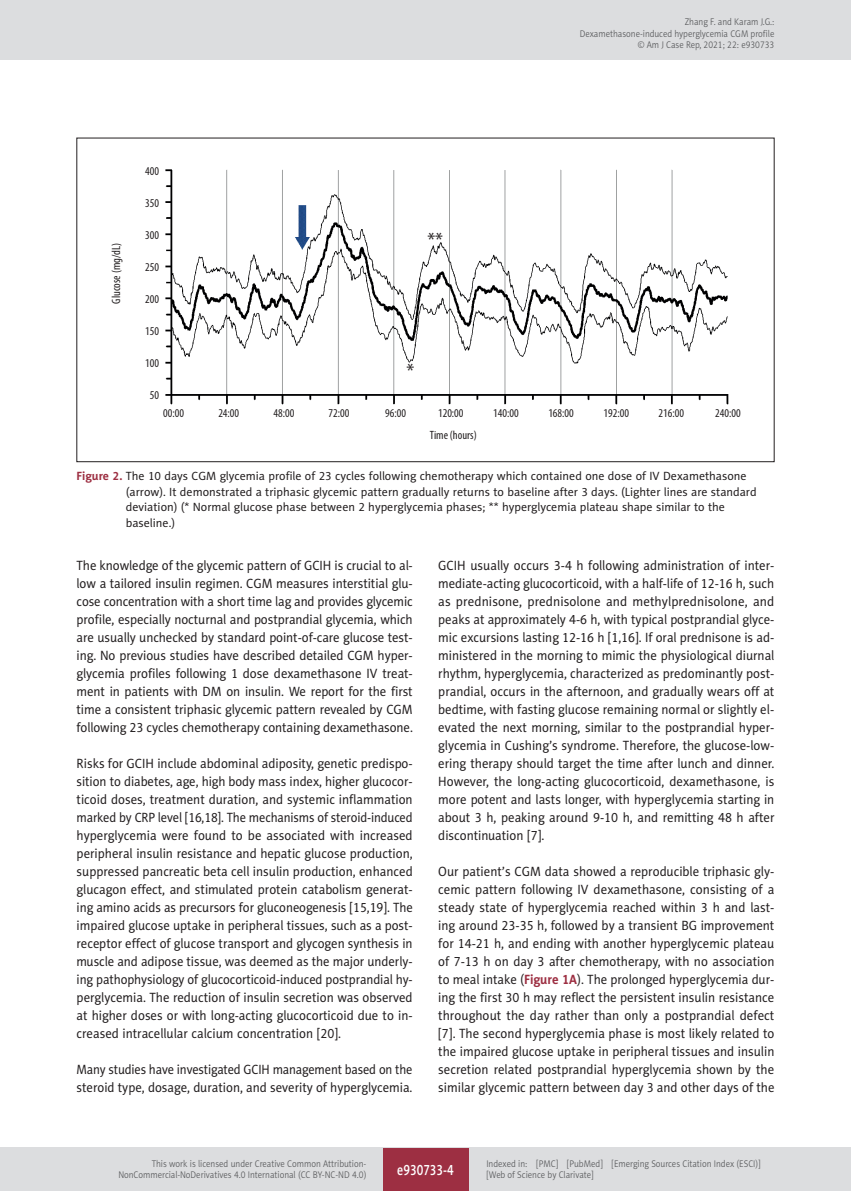
<style>
.page{position:relative;width:851px;height:1191px;background:#fff}
.page>*{position:absolute;margin:0;border:0;box-sizing:border-box;transform-origin:0 0}
.t1{font:condensed 21px "Myriad Pro";color:#231f20}
.t2{font:15px "Naomi Sans EFN Medium";color:#fff;scale:.8 1}
.AJCR_Body{font:13.5px/18px "Naomi Sans EFN";color:#231f20;text-align:justify;scale:.95 1}
.AJCR_Body-2{font:13.5px/18px "Naomi Sans EFN";color:#231f20;scale:.92 1}
.AJCR_Rycina_tytul{font:12px/15.8px "Naomi Sans EFN";color:#231f20}
.t3{font:condensed 12px "Myriad Pro";color:#231f20}
.t4{font:9.75px/11.2px "Naomi Sans EFN Light";color:#57585a;text-align:right;scale:.9 1}
.s1{font-weight:700;color:#9d2f42}
</style>
<div class="page">
<img style="left:165px;top:169px;width:564px;height:236px">
<div style="left:0;top:0;width:850px;height:60px;background:#dcdddf"></div>
<hr style="left:850px;top:0;width:1px;height:60px;background:#dcdddf">
<div style="left:0;top:1148px;width:850px;height:43px;background:#dcdddf"></div>
<div style="left:383px;top:1147px;width:85px;height:43px;background:#9d2f42"></div>
<p class="t4" style="left:579px;top:16px;width:218px">Zhang F. and Karam J.G.:<br>Dexamethasone-induced hyperglycemia CGM profile © Am J Case Rep, 2021; 22: e930733</p>
<p class="t3" style="left:109px;top:303px;width:62px;rotate:-90deg">Glucose (mg/dL)</p>
<p class="t3" style="left:145px;top:164px;width:15px">400</p>
<p class="t3" style="left:145px;top:196px;width:15px">350</p>
<p class="t3" style="left:145px;top:228px;width:15px">300</p>
<p class="t3" style="left:145px;top:260px;width:15px">250</p>
<p class="t3" style="left:145px;top:292px;width:15px">200</p>
<p class="t3" style="left:145px;top:324px;width:15px">150</p>
<p class="t3" style="left:145px;top:356px;width:15px">100</p>
<p class="t3" style="left:150px;top:388px;width:11px">50</p>
<p class="t3" style="left:163px;top:406px;width:22px">00:00</p>
<p class="t3" style="left:218px;top:406px;width:22px">24:00</p>
<p class="t3" style="left:273px;top:406px;width:22px">48:00</p>
<p class="t3" style="left:328px;top:406px;width:22px">72:00</p>
<p class="t1" style="left:427px;top:227px;width:17px">**</p>
<p class="t1" style="left:406px;top:359px;width:9px">*</p>
<p class="t3" style="left:385px;top:406px;width:22px">96:00</p>
<p class="t3" style="left:438px;top:406px;width:27px">120:00</p>
<p class="t3" style="left:493px;top:406px;width:27px">140:00</p>
<p class="t3" style="left:548px;top:406px;width:27px">168:00</p>
<p class="t3" style="left:603px;top:406px;width:27px">192:00</p>
<p class="t3" style="left:658px;top:406px;width:27px">216:00</p>
<p class="t3" style="left:715px;top:406px;width:27px">240:00</p>
<p class="t3" style="left:430px;top:428px;width:48px">Time (hours)</p>
<p class="AJCR_Rycina_tytul" style="left:126px;top:468px;width:632px;text-indent:-49px"><span class="s1">Figure 2.</span> The 10 days CGM glycemia profile of 23 cycles following chemotherapy which contained one dose of IV Dexamethasone (arrow). It demonstrated a triphasic glycemic pattern gradually returns to baseline after 3 days. (Lighter lines are standard deviation) (* Normal glucose phase between 2 hyperglycemia phases; ** hyperglycemia plateau shape similar to the baseline.)</p>
<p class="AJCR_Body" style="left:77px;top:556px;width:355px">The knowledge of the glycemic pattern of GCIH is crucial to al&shy;low a tailored insulin regimen. CGM measures interstitial glu&shy;cose concentration with a short time lag and provides glycemic profile, especially nocturnal and postprandial glycemia, which are usually unchecked by standard point-of-care glucose test&shy;ing. No previous studies have described detailed CGM hyper&shy;glycemia profiles following 1 dose dexamethasone IV treat&shy;ment in patients with DM on insulin. We report for the first time a consistent triphasic glycemic pattern revealed by CGM following 23 cycles chemotherapy containing dexamethasone.</p>
<p class="AJCR_Body" style="left:77px;top:754px;width:355px">Risks for GCIH include abdominal adiposity, genetic predispo&shy;sition to diabetes, age, high body mass index, higher glucocor&shy;ticoid doses, treatment duration, and systemic inflammation marked by CRP level [16,18]. The mechanisms of steroid-induced hyperglycemia were found to be associated with increased peripheral insulin resistance and hepatic glucose production, suppressed pancreatic beta cell insulin production, enhanced glucagon effect, and stimulated protein catabolism generat&shy;ing amino acids as precursors for gluconeogenesis [15,19]. The impaired glucose uptake in peripheral tissues, such as a post&shy;receptor effect of glucose transport and glycogen synthesis in muscle and adipose tissue, was deemed as the major underly&shy;ing pathophysiology of glucocorticoid-induced postprandial hy&shy;perglycemia. The reduction of insulin secretion was observed at higher doses or with long-acting glucocorticoid due to in&shy;creased intracellular calcium concentration [20].</p>
<p class="AJCR_Body-2" style="left:77px;top:1060px;width:366px">Many studies have investigated GCIH management based on the steroid type, dosage, duration, and severity of hyperglycemia.</p>
<p class="AJCR_Body" style="left:438px;top:556px;width:355px">GCIH usually occurs 3-4 h following administration of inter&shy;mediate-acting glucocorticoid, with a half-life of 12-16 h, such as prednisone, prednisolone and methylprednisolone, and peaks at approximately 4-6 h, with typical postprandial glyce&shy;mic excursions lasting 12-16 h [1,16]. If oral prednisone is ad&shy;ministered in the morning to mimic the physiological diurnal rhythm, hyperglycemia, characterized as predominantly post&shy;prandial, occurs in the afternoon, and gradually wears off at bedtime, with fasting glucose remaining normal or slightly el&shy;evated the next morning, similar to the postprandial hyper&shy;glycemia in Cushing’s syndrome. Therefore, the glucose-low&shy;ering therapy should target the time after lunch and dinner.<br>However, the long-acting glucocorticoid, dexamethasone, is more potent and lasts longer, with hyperglycemia starting in about 3 h, peaking around 9-10 h, and remitting 48 h after discontinuation [7].</p>
<p class="AJCR_Body" style="left:438px;top:862px;width:355px">Our patient’s CGM data showed a reproducible triphasic gly&shy;cemic pattern following IV dexamethasone, consisting of a steady state of hyperglycemia reached within 3 h and last&shy;ing around 23-35 h, followed by a transient BG improvement for 14-21 h, and ending with another hyperglycemic plateau of 7-13 h on day 3 after chemotherapy, with no association to meal intake (<span class="s1">Figure 1A</span>). The prolonged hyperglycemia dur&shy;ing the first 30 h may reflect the persistent insulin resistance throughout the day rather than only a postprandial defect [7]. The second hyperglycemia phase is most likely related to the impaired glucose uptake in peripheral tissues and insulin secretion related postprandial hyperglycemia shown by the similar glycemic pattern between day 3 and other days of the</p>
<p class="t4" style="left:118px;top:1158px;width:277px">This work is licensed under Creative Common Attribution-<br>NonCommercial-NoDerivatives 4.0 International (CC BY-NC-ND 4.0)</p>
<p class="t2" style="left:397px;top:1160px;width:72px">e930733-4</p>
<p class="t4" style="left:486px;top:1158px;width:306px;text-align:left">Indexed in: [PMC] [PubMed] [Emerging Sources Citation Index (ESCI)] [Web of Science by Clarivate]</p>
</div>
